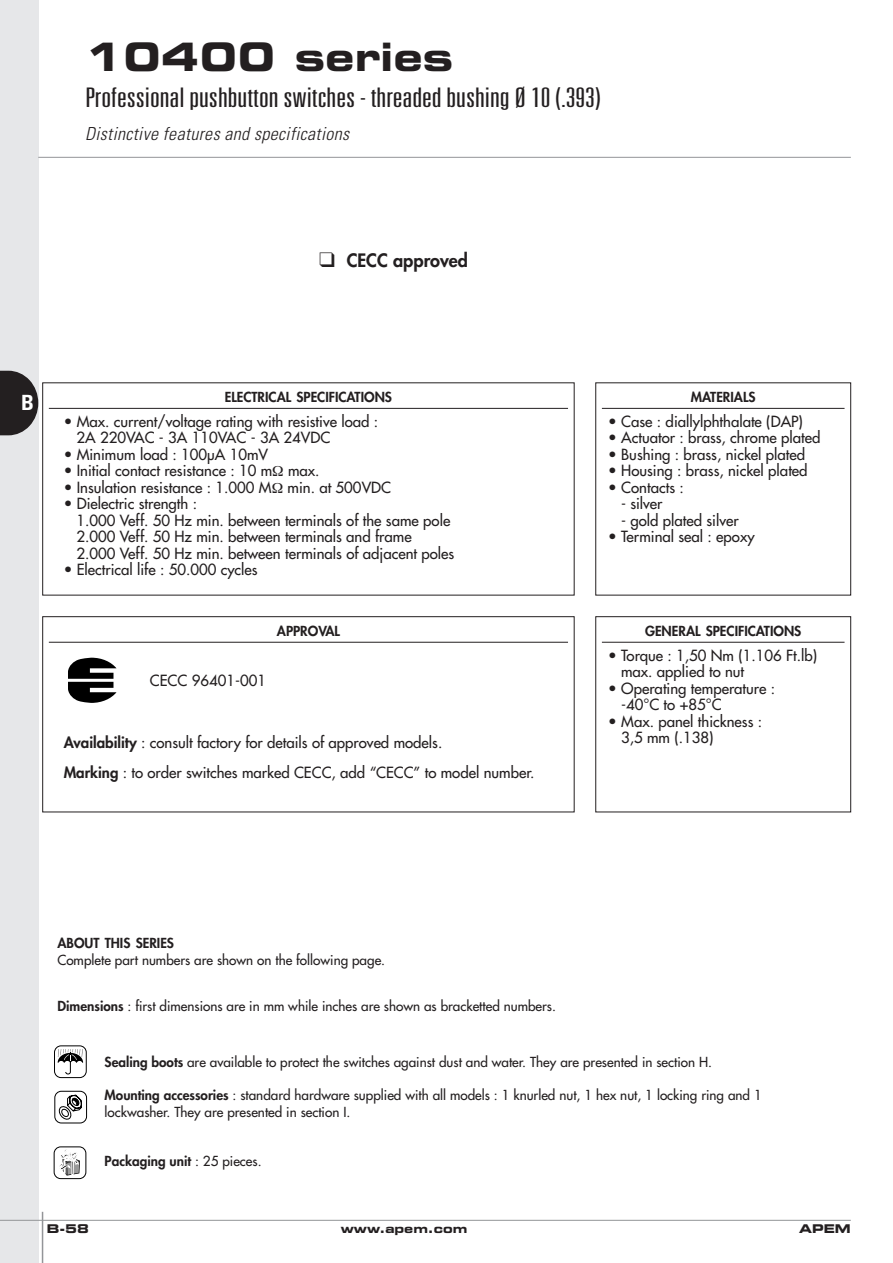
<style>
.page{position:relative;width:893px;height:1263px;background:#fff}
.page>*{position:absolute;margin:0;border:0;box-sizing:border-box;transform-origin:0 0}
.t1{font:700 expanded 39px "Square 721 BT";color:#231f20}
.t2{font:300 ultra-condensed 27px "Univers";color:#231f20;scale:1.3 1}
.t3{font:700 condensed 21px "Univers";color:#fff}
.t4{font:italic 300 condensed 18px "Univers";letter-spacing:.02em;color:#231f20}
.t5{font:800 18px "Futura";color:#231f20}
.t6{font:15px/16.5px "Futura";color:#231f20}
.t7{font:13.5px/16.5px "Futura";color:#231f20}
.t8{font:800 13.5px "Futura";color:#231f20}
.t9{font:700 expanded 12px "Square 721 BT";color:#231f20}
.s1{font-weight:800}
.s2{font-weight:400}
</style>
<div class="page">
<div style="left:0;top:0;width:38px;height:1263px;background:#e6e7e9"></div>
<hr style="left:0;top:1220px;width:850px;height:1px;background:#939598">
<hr style="left:42px;top:1212px;width:1px;height:51px;background:#939598">
<hr style="left:38px;top:157px;width:812px;height:1px;background:#939598">
<svg style="left:0;top:371px;width:38px;height:64px;background:#413e3f"></svg>
<svg style="left:42px;top:383px;width:802px;height:260px"></svg>
<svg style="left:49px;top:616px;width:802px;height:196px"></svg>
<svg style="left:68px;top:658px;width:48px;height:45px"></svg>
<svg style="left:58px;top:1094px;width:24px;height:26px"></svg>
<div style="left:55px;top:1091px;width:32px;height:32px;border:1px solid #000;border-radius:7px"></div>
<svg style="left:58px;top:1049px;width:25px;height:25px"></svg>
<div style="left:54px;top:1046px;width:32px;height:32px;border:1px solid #000;border-radius:7px"></div>
<svg style="left:59px;top:1149px;width:21px;height:27px"></svg>
<div style="left:54px;top:1147px;width:32px;height:32px;border:1px solid #000;border-radius:7px"></div>
<svg style="left:273px;top:466px;width:10px;height:10px"></svg>
<svg style="left:272px;top:483px;width:10px;height:10px"></svg>
<h1 class="t1" style="left:85px;top:43px;width:370px">10400 series</h1>
<h2 class="t2" style="left:85px;top:87px;width:398px">Professional pushbutton switches - threaded bushing Ø 10 (.393)</h2>
<p class="t4" style="left:85px;top:127px;width:266px">Distinctive features and specifications</p>
<p class="t5" style="left:319px;top:252px;width:150px">❑ CECC approved</p>
<h3 class="t3" style="left:21px;top:395px;width:14px">B</h3>
<p class="t8" style="left:225px;top:390px;width:169px">ELECTRICAL SPECIFICATIONS</p>
<p class="t6" style="left:76px;top:414px;width:303px;text-indent:-13px">• Max. current/voltage rating with resistive load :<br>2A 220VAC - 3A 110VAC - 3A 24VDC</p>
<p class="t6" style="left:64px;top:447px;width:206px">• Minimum load : 100µA 10mV</p>
<p class="t6" style="left:64px;top:464px;width:257px">• Initial contact resistance : 10 m max.</p>
<p class="t6" style="left:64px;top:480px;width:329px">• Insulation resistance : 1.000 M min. at 500VDC</p>
<p class="t6" style="left:76px;top:497px;width:379px;text-indent:-13px">• Dielectric strength :<br>1.000 Veff. 50 Hz min. between terminals of the same pole 2.000 Veff. 50 Hz min. between terminals and frame 2.000 Veff. 50 Hz min. between terminals of adjacent poles</p>
<p class="t6" style="left:64px;top:563px;width:195px">• Electrical life : 50.000 cycles</p>
<p class="t8" style="left:277px;top:624px;width:65px">APPROVAL</p>
<p class="t6" style="left:150px;top:673px;width:118px">CECC 96401-001</p>
<p class="t6" style="left:64px;top:729px;width:472px;line-height:29.2px"><span class="s1">Availability</span> : consult factory for details of approved models.<br><span class="s1">Marking</span> : to order switches marked CECC, add “CECC” to model number.</p>
<p class="t8" style="left:691px;top:390px;width:66px">MATERIALS</p>
<p class="t6" style="left:608px;top:414px;width:196px">• Case : diallylphthalate (DAP)</p>
<p class="t6" style="left:608px;top:431px;width:214px">• Actuator : brass, chrome plated</p>
<p class="t6" style="left:608px;top:447px;width:198px">• Bushing : brass, nickel plated</p>
<p class="t6" style="left:608px;top:464px;width:201px">• Housing : brass, nickel plated</p>
<p class="t6" style="left:608px;top:480px;width:77px">• Contacts :</p>
<p class="t6" style="left:621px;top:497px;width:43px">- silver</p>
<p class="t6" style="left:621px;top:513px;width:119px">- gold plated silver</p>
<p class="t6" style="left:608px;top:530px;width:148px">• Terminal seal : epoxy</p>
<p class="t8" style="left:645px;top:624px;width:158px">GENERAL SPECIFICATIONS</p>
<p class="t6" style="left:621px;top:648px;width:198px;text-indent:-13px">• Torque : 1,50 Nm (1.106 Ft.lb) max. applied to nut</p>
<p class="t6" style="left:621px;top:681px;width:156px;text-indent:-13px">• Operating temperature : -40°C to +85°C</p>
<p class="t6" style="left:621px;top:714px;width:142px;text-indent:-13px">• Max. panel thickness :<br>3,5 mm (.138)</p>
<p class="t8" style="left:57px;top:937px;width:118px">ABOUT THIS SERIES</p>
<p class="t7" style="left:57px;top:953px;width:329px">Complete part numbers are shown on the following page.</p>
<p class="t7" style="left:57px;top:998px;width:500px"><span class="s1">Dimensions</span> : first dimensions are in mm while inches are shown as bracketted numbers.</p>
<p class="t7" style="left:105px;top:1055px;width:609px"><span class="s1">Sealing boots</span> are available to protect the switches against dust and water. They are presented in section H.</p>
<p class="t7" style="left:105px;top:1088px;width:658px"><span class="s1">Mounting accessories</span> : standard hardware supplied with all models : 1 knurled nut, 1 hex nut, 1 locking ring and 1 lockwasher. They are presented in section I.</p>
<p class="t8" style="left:105px;top:1155px;width:158px">Packaging unit <span class="s2">: 25 pieces.</span></p>
<p class="t9" style="left:47px;top:1225px;width:43px">B-58</p>
<p class="t9" style="left:341px;top:1225px;width:128px">www.apem.com</p>
<p class="t9" style="left:799px;top:1225px;width:53px">APEM</p>
</div>
